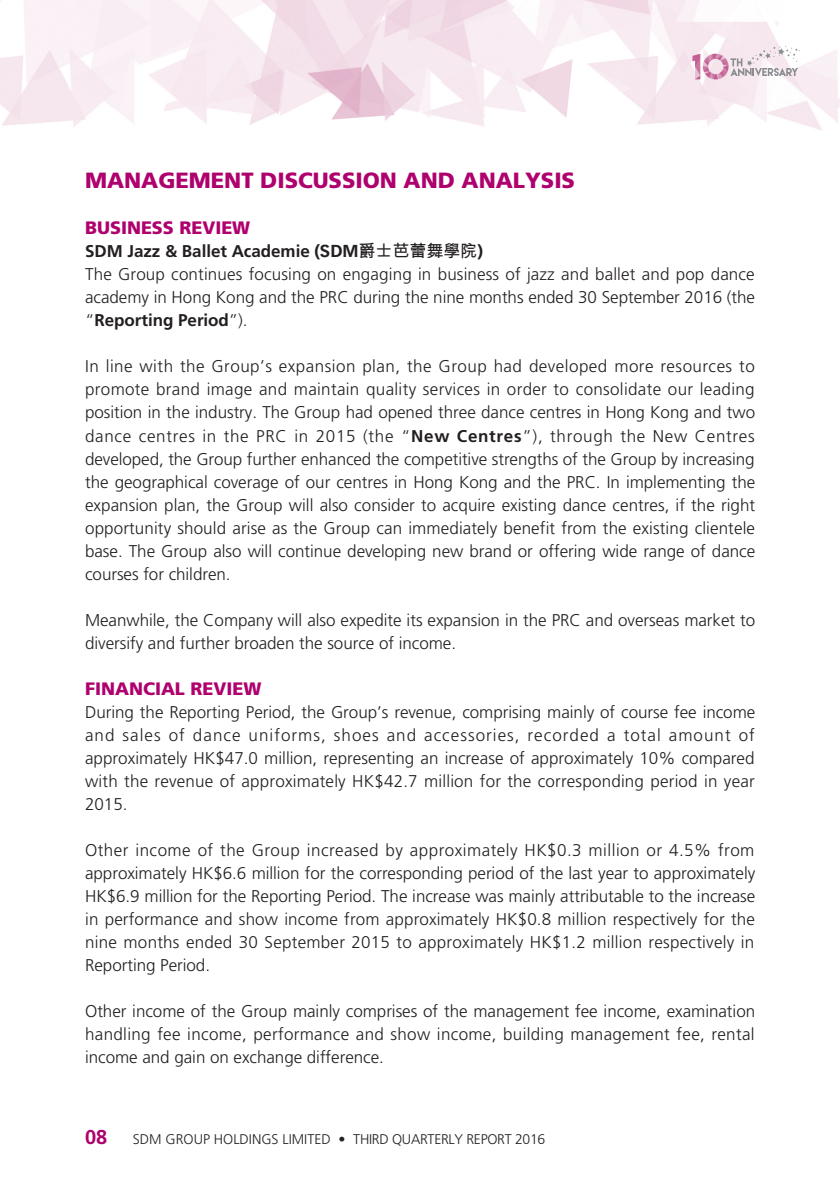
<style>
.page{position:relative;width:840px;height:1191px;background:#fff}
.page>*{position:absolute;margin:0;border:0;box-sizing:border-box;transform-origin:0 0}
._01_H1{font:900 22px "Frutiger LT Std";color:#af016e}
.t1{font:700 20px "Frutiger LT Std";color:#af016e}
._02_H2{font:900 18px "Frutiger LT Std";color:#af016e}
._00_txt{font:300 17px/23px "Frutiger LT Std";letter-spacing:-.005em;color:#231f20;text-align:justify}
._03_H3{font:700 17px "Frutiger LT Std";letter-spacing:-.005em;color:#231f20}
.t2{font:300 14px "Frutiger LT Std";letter-spacing:-.02em;color:#231f20}
.s1{font-family:"Vectora LT Std"}
.s2{font-family:"M Hei HK"}
.s3{font-weight:700}
</style>
<div class="page">
<img style="left:0;top:0;width:839px;height:130px">
<svg style="left:730px;top:46px;width:69px;height:30px"></svg>
<p class="_01_H1" style="left:85px;top:167px;width:491px">MANAGEMENT DISCUSSION AND ANALYSIS</p>
<p class="_02_H2" style="left:85px;top:217px;width:167px">BUSINESS REVIEW</p>
<p class="_03_H3" style="left:85px;top:241px;width:399px">SDM Jazz &amp; Ballet Academie (<span class="s1">SDM</span><span class="s2">爵士芭蕾舞學院</span>)</p>
<p class="_00_txt" style="left:85px;top:263px;width:671px">The Group continues focusing on engaging in business of jazz and ballet and pop dance academy in Hong Kong and the PRC during the nine months ended 30 September 2016 (the “<span class="s3">Reporting Period</span>”).</p>
<p class="_00_txt" style="left:85px;top:355px;width:671px">In line with the Group’s expansion plan, the Group had developed more resources to promote brand image and maintain quality services in order to consolidate our leading position in the industry. The Group had opened three dance centres in Hong Kong and two dance centres in the PRC in 2015 (the “<span class="s3">New Centres</span>”), through the New Centres developed, the Group further enhanced the competitive strengths of the Group by increasing the geographical coverage of our centres in Hong Kong and the PRC. In implementing the expansion plan, the Group will also consider to acquire existing dance centres, if the right opportunity should arise as the Group can immediately benefit from the existing clientele base. The Group also will continue developing new brand or offering wide range of dance courses for children.</p>
<p class="_00_txt" style="left:85px;top:608px;width:671px">Meanwhile, the Company will also expedite its expansion in the PRC and overseas market to diversify and further broaden the source of income.</p>
<p class="_02_H2" style="left:85px;top:677px;width:178px">FINANCIAL REVIEW</p>
<p class="_00_txt" style="left:85px;top:700px;width:671px">During the Reporting Period, the Group’s revenue, comprising mainly of course fee income and sales of dance uniforms, shoes and accessories, recorded a total amount of approximately HK$47.0 million, representing an increase of approximately 10% compared with the revenue of approximately HK$42.7 million for the corresponding period in year 2015.</p>
<p class="_00_txt" style="left:85px;top:838px;width:671px">Other income of the Group increased by approximately HK$0.3 million or 4.5% from approximately HK$6.6 million for the corresponding period of the last year to approximately HK$6.9 million for the Reporting Period. The increase was mainly attributable to the increase in performance and show income from approximately HK$0.8 million respectively for the nine months ended 30 September 2015 to approximately HK$1.2 million respectively in Reporting Period.</p>
<p class="_00_txt" style="left:85px;top:999px;width:671px">Other income of the Group mainly comprises of the management fee income, examination handling fee income, performance and show income, building management fee, rental income and gain on exchange difference.</p>
<p class="t1" style="left:85px;top:1125px;width:24px">08</p>
<p class="t2" style="left:133px;top:1131px;width:414px">SDM GROUP HOLDINGS LIMITED • THIRD QUARTERLY REPORT 2016</p>
</div>
